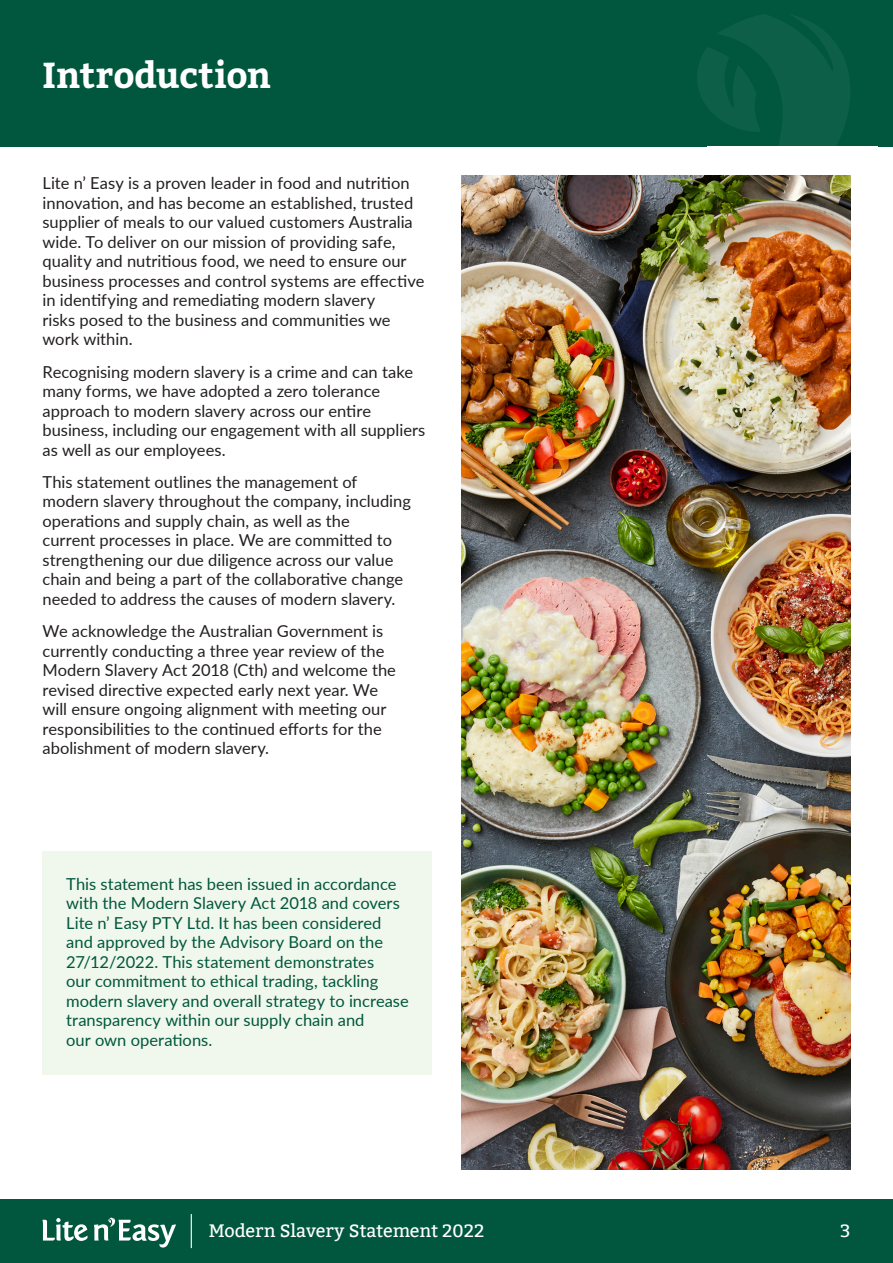
<style>
.page{position:relative;width:893px;height:1263px;background:#fff}
.page>*{position:absolute;margin:0;border:0;box-sizing:border-box;transform-origin:0 0}
.t1{font:700 36px "Bitter";color:#fff}
.t2{font:18px "Bitter";letter-spacing:-.005em;color:#fff}
.t3{font:16.5px/19.5px "Lato";color:#231f20}
.t4{font:16.5px/19.5px "Lato";color:#00573d}
</style>
<div class="page">
<div style="left:0;top:1199px;width:893px;height:64px;background:#00573d"></div>
<svg style="left:43px;top:1218px;width:45px;height:23px"></svg>
<svg style="left:94px;top:1217px;width:82px;height:30px"></svg>
<hr style="left:191px;top:1214px;width:1px;height:34px;background:#fff">
<div style="left:0;top:0;width:893px;height:146px;background:#00573d"></div>
<svg style="left:697px;top:14px;width:153px;height:162px"></svg>
<div style="left:707px;top:146px;width:170px;height:110px;background:#fff"></div>
<div style="left:43px;top:851px;width:389px;height:224px;background:#f0f7ec"></div>
<img style="left:461px;top:176px;width:389px;height:993px">
<h1 class="t1" style="left:43px;top:53px;width:230px">Introduction</h1>
<p class="t3" style="left:43px;top:173px;width:383px">Lite n’ Easy is a proven leader in food and nutrition innovation, and has become an established, trusted supplier of meals to our valued customers Australia wide. To deliver on our mission of providing safe, quality and nutritious food, we need to ensure our business processes and control systems are effective in identifying and remediating modern slavery<br>risks posed to the business and communities we work within.</p>
<p class="t3" style="left:43px;top:361px;width:384px">Recognising modern slavery is a crime and can take many forms, we have adopted a zero tolerance approach to modern slavery across our entire business, including our engagement with all suppliers as well as our employees.</p>
<p class="t3" style="left:43px;top:471px;width:370px">This statement outlines the management of modern slavery throughout the company, including operations and supply chain, as well as the<br>current processes in place. We are committed to strengthening our due diligence across our value chain and being a part of the collaborative change needed to address the causes of modern slavery.</p>
<p class="t3" style="left:43px;top:621px;width:355px">We acknowledge the Australian Government is currently conducting a three year review of the Modern Slavery Act 2018 (Cth) and welcome the revised directive expected early next year. We will ensure ongoing alignment with meeting our responsibilities to the continued efforts for the abolishment of modern slavery.</p>
<p class="t4" style="left:66px;top:873px;width:344px">This statement has been issued in accordance with the Modern Slavery Act 2018 and covers Lite n’ Easy PTY Ltd. It has been considered and approved by the Advisory Board on the 27/12/2022. This statement demonstrates<br>our commitment to ethical trading, tackling modern slavery and overall strategy to increase transparency within our supply chain and<br>our own operations.</p>
<p class="t2" style="left:209px;top:1220px;width:277px">Modern Slavery Statement 2022</p>
<p class="t2" style="left:840px;top:1220px;width:11px">3</p>
</div>
